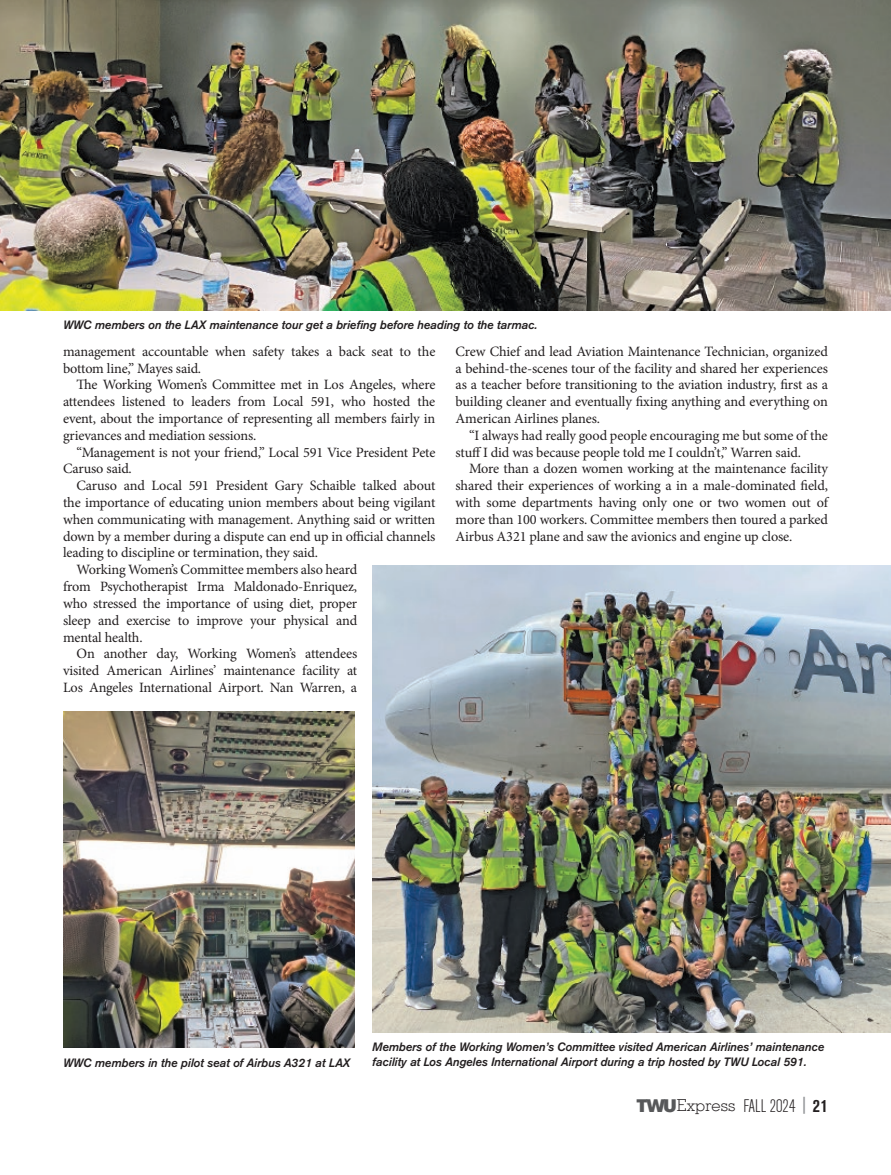
<style>
.page{position:relative;width:891px;height:1175px;background:#fff}
.page>*{position:absolute;margin:0;border:0;box-sizing:border-box;transform-origin:0 0}
.t1{font:300 condensed 18px "Akzidenz Grotesk Pro";color:#231f20}
.Body_Copy{font:14.25px/16.8px "Minion Pro";letter-spacing:-.01em;color:#231f20;text-align:justify}
.t2{font:italic 500 12px "Akzidenz Grotesk Pro";letter-spacing:-.01em;color:#231f20}
.s1{font-family:"Akzidenz Grotesk Pro Super";font-weight:400;font-stretch:normal;color:#57585a}
.s2{font-family:"Memphis";font-stretch:normal;font-size:16.5px}
.s3{font-weight:500;color:#939598}
.s4{font-weight:700}
</style>
<div class="page">
<img style="left:0;top:0;width:891px;height:311px">
<img style="left:372px;top:566px;width:519px;height:466px">
<img style="left:63px;top:711px;width:291px;height:336px">
<p class="t2" style="left:63px;top:317px;width:476px">WWC members on the LAX maintenance tour get a briefing before heading to the tarmac.</p>
<p class="Body_Copy" style="left:63px;top:343px;width:374px">management accountable when safety takes a back seat to the bottom line,” Mayes said.</p>
<p class="Body_Copy" style="left:63px;top:376px;width:374px;text-indent:14px">The Working Women’s Committee met in Los Angeles, where attendees listened to leaders from Local 591, who hosted the event, about the importance of representing all members fairly in grievances and mediation sessions.</p>
<p class="Body_Copy" style="left:63px;top:444px;width:374px;text-indent:14px">“Management is not your friend,” Local 591 Vice President Pete<br>Caruso said.</p>
<p class="Body_Copy" style="left:63px;top:477px;width:374px;text-indent:14px">Caruso and Local 591 President Gary Schaible talked about the importance of educating union members about being vigilant when communicating with management. Anything said or written down by a member during a dispute can end up in official channels leading to discipline or termination, they said.</p>
<p class="Body_Copy" style="left:63px;top:561px;width:296px;text-indent:14px">Working Women’s Committee members also heard from Psychotherapist Irma Maldonado-Enriquez, who stressed the importance of using diet, proper sleep and exercise to improve your physical and mental health.</p>
<p class="Body_Copy" style="left:63px;top:645px;width:296px;text-indent:14px">On another day, Working Women’s attendees visited American Airlines’ maintenance facility at Los Angeles International Airport. Nan Warren, a</p>
<p class="Body_Copy" style="left:456px;top:343px;width:374px">Crew Chief and lead Aviation Maintenance Technician, organized a behind-the-scenes tour of the facility and shared her experiences as a teacher before transitioning to the aviation industry, first as a building cleaner and eventually fixing anything and everything on American Airlines planes.</p>
<p class="Body_Copy" style="left:456px;top:427px;width:374px;text-indent:14px">“I always had really good people encouraging me but some of the stuff I did was because people told me I couldn’t,” Warren said.</p>
<p class="Body_Copy" style="left:456px;top:460px;width:374px;text-indent:14px">More than a dozen women working at the maintenance facility shared their experiences of working a in a male-dominated field, with some departments having only one or two women out of more than 100 workers. Committee members then toured a parked Airbus A321 plane and saw the avionics and engine up close.</p>
<p class="t2" style="left:372px;top:1039px;width:454px">Members of the Working Women’s Committee visited American Airlines’ maintenance</p>
<p class="t2" style="left:63px;top:1055px;width:289px">WWC members in the pilot seat of Airbus A321 at LAX</p>
<p class="t2" style="left:372px;top:1054px;width:436px">facility at Los Angeles International Airport during a trip hosted by TWU Local 591.</p>
<p class="t1" style="left:637px;top:1094px;width:193px"><span class="s1">TWU</span><span class="s2">Express</span> FALL 2024 <span class="s3">|</span> <span class="s4">21</span></p>
</div>
